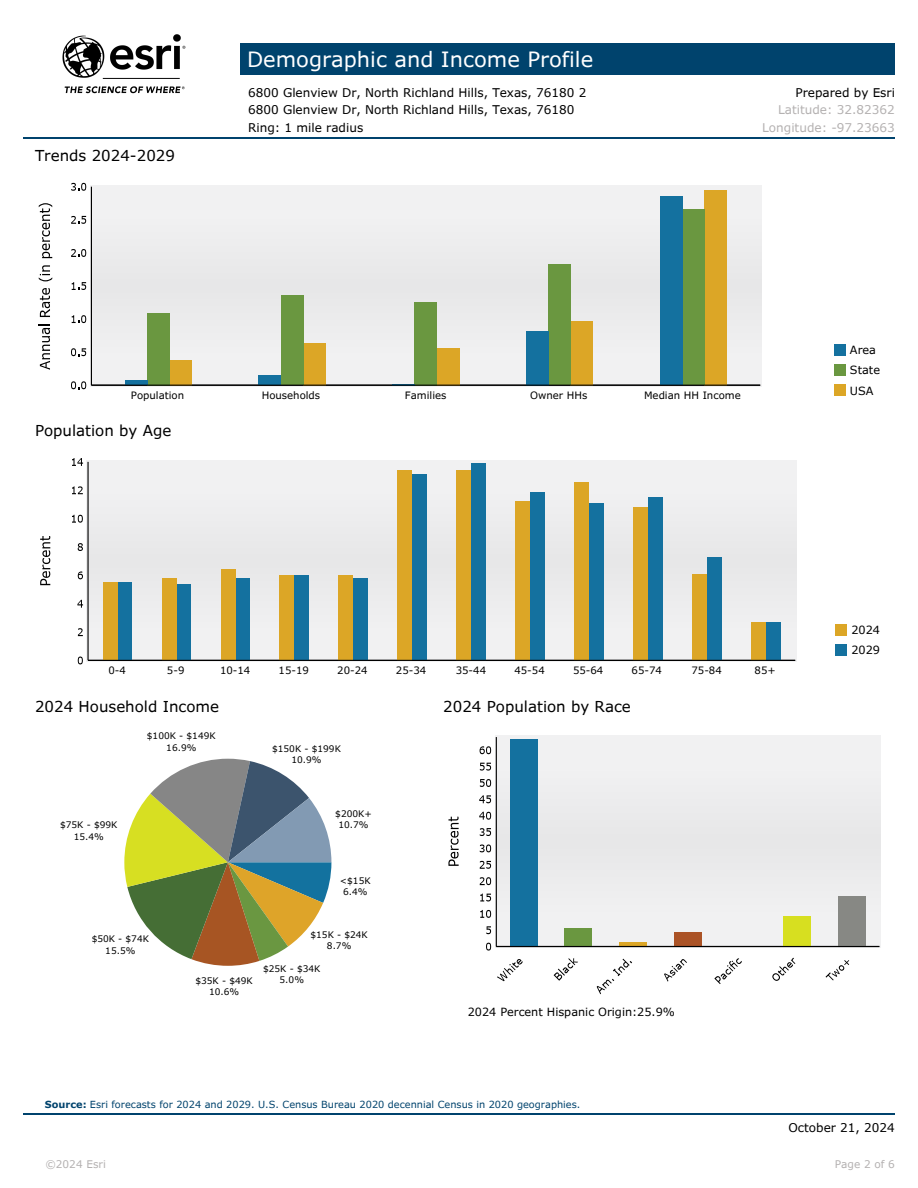
<style>
.page{position:relative;width:918px;height:1188px;background:#fff}
.page>*{position:absolute;margin:0;border:0;box-sizing:border-box;transform-origin:0 0}
.t1{font:21px "Verdana Pro";color:#fff}
.t2{font:15px "Verdana Pro";color:#000}
.t3{font:12px "Verdana Pro";color:#000}
.t4{font:12px "Verdana Pro";color:#b4b1b1}
.t5{font:11.25px/20.2px "Verdana Pro";color:#000}
.t6{font:10.5px "Verdana Pro";color:#b4b1b1}
.t7{font:10.2px "Verdana Pro";color:#000}
.t8{font:9.75px "Verdana Pro";color:#00436d}
.t9{font:9px/11.2px "Verdana Pro";color:#000;text-align:center}
.s1{font-weight:700}
</style>
<div class="page">
<div style="left:240px;top:43px;width:655px;height:32px;background:#00436d"></div>
<img style="left:62px;top:34px;width:124px;height:60px">
<hr style="left:24px;top:138px;width:871px;height:1px;background:#00436d">
<div style="left:90px;top:186px;width:671px;height:200px;background:#eeeeef"></div>
<div style="left:169px;top:360px;width:23px;height:25px;background:#dca626"></div>
<div style="left:303px;top:343px;width:23px;height:42px;background:#dca626"></div>
<div style="left:437px;top:348px;width:22px;height:37px;background:#dca626"></div>
<div style="left:571px;top:321px;width:22px;height:64px;background:#dca626"></div>
<div style="left:705px;top:190px;width:22px;height:195px;background:#dca626"></div>
<div style="left:147px;top:313px;width:22px;height:72px;background:#6a9740"></div>
<div style="left:281px;top:295px;width:22px;height:90px;background:#6a9740"></div>
<div style="left:415px;top:302px;width:22px;height:83px;background:#6a9740"></div>
<div style="left:548px;top:265px;width:23px;height:120px;background:#6a9740"></div>
<div style="left:682px;top:210px;width:23px;height:175px;background:#6a9740"></div>
<svg style="left:125px;top:381px;width:22px;height:4px"></svg>
<div style="left:259px;top:375px;width:22px;height:10px;background:#14719f"></div>
<svg style="left:392px;top:384px;width:23px;height:1px"></svg>
<div style="left:526px;top:331px;width:22px;height:54px;background:#14719f"></div>
<div style="left:660px;top:197px;width:22px;height:188px;background:#14719f"></div>
<hr style="left:91px;top:385px;width:669px;height:1px;background:#000">
<hr style="left:91px;top:187px;width:1px;height:198px;background:#000">
<svg style="left:39px;top:324px;width:11px;height:46px"></svg>
<svg style="left:40px;top:288px;width:10px;height:29px"></svg>
<svg style="left:39px;top:265px;width:13px;height:16px"></svg>
<svg style="left:39px;top:203px;width:13px;height:55px"></svg>
<svg style="left:71px;top:381px;width:15px;height:8px"></svg>
<svg style="left:71px;top:348px;width:15px;height:8px"></svg>
<svg style="left:72px;top:315px;width:14px;height:8px"></svg>
<svg style="left:72px;top:282px;width:14px;height:8px"></svg>
<svg style="left:71px;top:249px;width:15px;height:8px"></svg>
<svg style="left:71px;top:216px;width:15px;height:8px"></svg>
<svg style="left:71px;top:183px;width:15px;height:8px"></svg>
<div style="left:834px;top:344px;width:11px;height:11px;background:#14719f"></div>
<div style="left:834px;top:364px;width:11px;height:11px;background:#6a9740"></div>
<div style="left:834px;top:385px;width:11px;height:11px;background:#dca626"></div>
<div style="left:87px;top:461px;width:709px;height:201px;background:#eeeeef"></div>
<div style="left:117px;top:582px;width:15px;height:78px;background:#14719f"></div>
<div style="left:176px;top:584px;width:15px;height:76px;background:#14719f"></div>
<div style="left:235px;top:578px;width:15px;height:82px;background:#14719f"></div>
<div style="left:294px;top:575px;width:15px;height:85px;background:#14719f"></div>
<div style="left:353px;top:578px;width:15px;height:82px;background:#14719f"></div>
<div style="left:412px;top:475px;width:15px;height:185px;background:#14719f"></div>
<div style="left:471px;top:463px;width:15px;height:197px;background:#14719f"></div>
<div style="left:530px;top:492px;width:15px;height:168px;background:#14719f"></div>
<div style="left:589px;top:503px;width:15px;height:157px;background:#14719f"></div>
<div style="left:648px;top:497px;width:15px;height:163px;background:#14719f"></div>
<div style="left:707px;top:557px;width:15px;height:103px;background:#14719f"></div>
<div style="left:766px;top:622px;width:14px;height:38px;background:#14719f"></div>
<div style="left:103px;top:582px;width:14px;height:78px;background:#dca626"></div>
<div style="left:162px;top:578px;width:14px;height:82px;background:#dca626"></div>
<div style="left:221px;top:570px;width:14px;height:90px;background:#dca626"></div>
<div style="left:280px;top:575px;width:14px;height:85px;background:#dca626"></div>
<div style="left:339px;top:575px;width:14px;height:85px;background:#dca626"></div>
<div style="left:397px;top:470px;width:15px;height:190px;background:#dca626"></div>
<div style="left:456px;top:470px;width:15px;height:190px;background:#dca626"></div>
<div style="left:515px;top:502px;width:15px;height:158px;background:#dca626"></div>
<div style="left:574px;top:482px;width:15px;height:178px;background:#dca626"></div>
<div style="left:633px;top:507px;width:15px;height:153px;background:#dca626"></div>
<div style="left:692px;top:574px;width:15px;height:86px;background:#dca626"></div>
<div style="left:751px;top:622px;width:15px;height:38px;background:#dca626"></div>
<hr style="left:88px;top:660px;width:707px;height:1px;background:#000">
<hr style="left:87px;top:462px;width:2px;height:198px;background:#000">
<svg style="left:40px;top:536px;width:10px;height:49px"></svg>
<svg style="left:78px;top:657px;width:5px;height:7px"></svg>
<svg style="left:78px;top:628px;width:5px;height:8px"></svg>
<svg style="left:77px;top:600px;width:6px;height:8px"></svg>
<svg style="left:78px;top:571px;width:5px;height:8px"></svg>
<svg style="left:78px;top:543px;width:5px;height:8px"></svg>
<svg style="left:72px;top:515px;width:11px;height:8px"></svg>
<svg style="left:72px;top:486px;width:11px;height:8px"></svg>
<svg style="left:72px;top:458px;width:11px;height:8px"></svg>
<div style="left:836px;top:624px;width:11px;height:11px;background:#dca626"></div>
<div style="left:836px;top:644px;width:11px;height:12px;background:#14719f"></div>
<svg style="left:124px;top:759px;width:207px;height:207px"></svg>
<div style="left:495px;top:736px;width:385px;height:212px;background:#ededee"></div>
<div style="left:510px;top:739px;width:27px;height:208px;background:#14719f"></div>
<div style="left:565px;top:928px;width:27px;height:19px;background:#6a9740"></div>
<svg style="left:619px;top:942px;width:28px;height:4px"></svg>
<div style="left:674px;top:932px;width:27px;height:15px;background:#ab5326"></div>
<div style="left:784px;top:916px;width:27px;height:31px;background:#d7df20"></div>
<div style="left:838px;top:896px;width:28px;height:51px;background:#878884"></div>
<hr style="left:496px;top:946px;width:383px;height:1px;background:#000">
<svg style="left:497px;top:959px;width:26px;height:23px"></svg>
<svg style="left:554px;top:958px;width:24px;height:23px"></svg>
<svg style="left:596px;top:959px;width:36px;height:35px"></svg>
<svg style="left:664px;top:959px;width:23px;height:23px"></svg>
<svg style="left:714px;top:958px;width:28px;height:26px"></svg>
<svg style="left:772px;top:958px;width:24px;height:23px"></svg>
<svg style="left:826px;top:960px;width:24px;height:21px"></svg>
<hr style="left:496px;top:737px;width:1px;height:210px;background:#000">
<svg style="left:448px;top:817px;width:11px;height:49px"></svg>
<svg style="left:486px;top:943px;width:5px;height:8px"></svg>
<svg style="left:486px;top:926px;width:5px;height:8px"></svg>
<svg style="left:480px;top:910px;width:11px;height:8px"></svg>
<svg style="left:480px;top:894px;width:11px;height:8px"></svg>
<svg style="left:480px;top:877px;width:11px;height:8px"></svg>
<svg style="left:480px;top:861px;width:11px;height:8px"></svg>
<svg style="left:480px;top:844px;width:11px;height:8px"></svg>
<svg style="left:480px;top:828px;width:11px;height:8px"></svg>
<svg style="left:479px;top:812px;width:12px;height:8px"></svg>
<svg style="left:479px;top:795px;width:12px;height:8px"></svg>
<svg style="left:480px;top:779px;width:11px;height:8px"></svg>
<svg style="left:480px;top:763px;width:11px;height:8px"></svg>
<svg style="left:480px;top:746px;width:11px;height:8px"></svg>
<hr style="left:24px;top:1113px;width:871px;height:2px;background:#00436d">
<p class="t2" style="left:35px;top:146px;width:141px">Trends 2024-2029</p>
<h1 class="t1" style="left:247px;top:46px;width:348px">Demographic and Income Profile</h1>
<p class="t3" style="left:248px;top:85px;width:340px">6800 Glenview Dr, North Richland Hills, Texas, 76180 2</p>
<p class="t3" style="left:796px;top:85px;width:101px">Prepared by Esri</p>
<p class="t3" style="left:248px;top:102px;width:328px">6800 Glenview Dr, North Richland Hills, Texas, 76180</p>
<p class="t4" style="left:778px;top:102px;width:118px">Latitude: 32.82362</p>
<p class="t3" style="left:248px;top:119px;width:117px">Ring: 1 mile radius</p>
<p class="t4" style="left:762px;top:119px;width:134px">Longitude: -97.23663</p>
<p class="t7" style="left:131px;top:388px;width:55px">Population</p>
<p class="t7" style="left:262px;top:388px;width:60px">Households</p>
<p class="t7" style="left:405px;top:388px;width:43px">Families</p>
<p class="t7" style="left:530px;top:388px;width:59px">Owner HHs</p>
<p class="t7" style="left:644px;top:388px;width:98px">Median HH Income</p>
<p class="t2" style="left:35px;top:421px;width:138px">Population by Age</p>
<p class="t5" style="left:850px;top:339px;width:32px">Area<br>State<br>USA</p>
<p class="t7" style="left:108px;top:664px;width:19px">0-4</p>
<p class="t7" style="left:167px;top:664px;width:19px">5-9</p>
<p class="t7" style="left:220px;top:664px;width:32px">10-14</p>
<p class="t7" style="left:279px;top:664px;width:32px">15-19</p>
<p class="t7" style="left:337px;top:664px;width:32px">20-24</p>
<p class="t7" style="left:396px;top:664px;width:32px">25-34</p>
<p class="t7" style="left:456px;top:664px;width:32px">35-44</p>
<p class="t7" style="left:514px;top:664px;width:32px">45-54</p>
<p class="t7" style="left:573px;top:664px;width:32px">55-64</p>
<p class="t7" style="left:632px;top:664px;width:32px">65-74</p>
<p class="t7" style="left:691px;top:664px;width:32px">75-84</p>
<p class="t7" style="left:755px;top:664px;width:23px">85+</p>
<p class="t2" style="left:35px;top:696px;width:186px">2024 Household Income</p>
<p class="t9" style="left:60px;top:819px;width:59px">$75K - $99K<br>15.4%</p>
<p class="t9" style="left:147px;top:730px;width:70px">$100K - $149K<br>16.9%</p>
<p class="t9" style="left:272px;top:743px;width:70px">$150K - $199K<br>10.9%</p>
<p class="t9" style="left:335px;top:808px;width:38px">$200K+<br>10.7%</p>
<p class="t9" style="left:340px;top:874px;width:32px">&lt;$15K<br>6.4%</p>
<p class="t9" style="left:92px;top:933px;width:59px">$50K - $74K<br>15.5%</p>
<p class="t9" style="left:310px;top:929px;width:59px">$15K - $24K<br>8.7%</p>
<p class="t9" style="left:195px;top:975px;width:59px">$35K - $49K<br>10.6%</p>
<p class="t9" style="left:263px;top:962px;width:59px">$25K - $34K<br>5.0%</p>
<p class="t2" style="left:443px;top:696px;width:189px">2024 Population by Race</p>
<p class="t5" style="left:468px;top:1001px;width:209px">2024 Percent Hispanic Origin:25.9%</p>
<p class="t5" style="left:851px;top:620px;width:30px">2024<br>2029</p>
<p class="t8" style="left:45px;top:1098px;width:537px"><span class="s1">Source:</span> Esri forecasts for 2024 and 2029. U.S. Census Bureau 2020 decennial Census in 2020 geographies.</p>
<p class="t3" style="left:788px;top:1120px;width:108px">October 21, 2024</p>
<p class="t6" style="left:45px;top:1158px;width:62px">©2024 Esri</p>
<p class="t6" style="left:835px;top:1158px;width:62px">Page 2 of 6</p>
</div>
